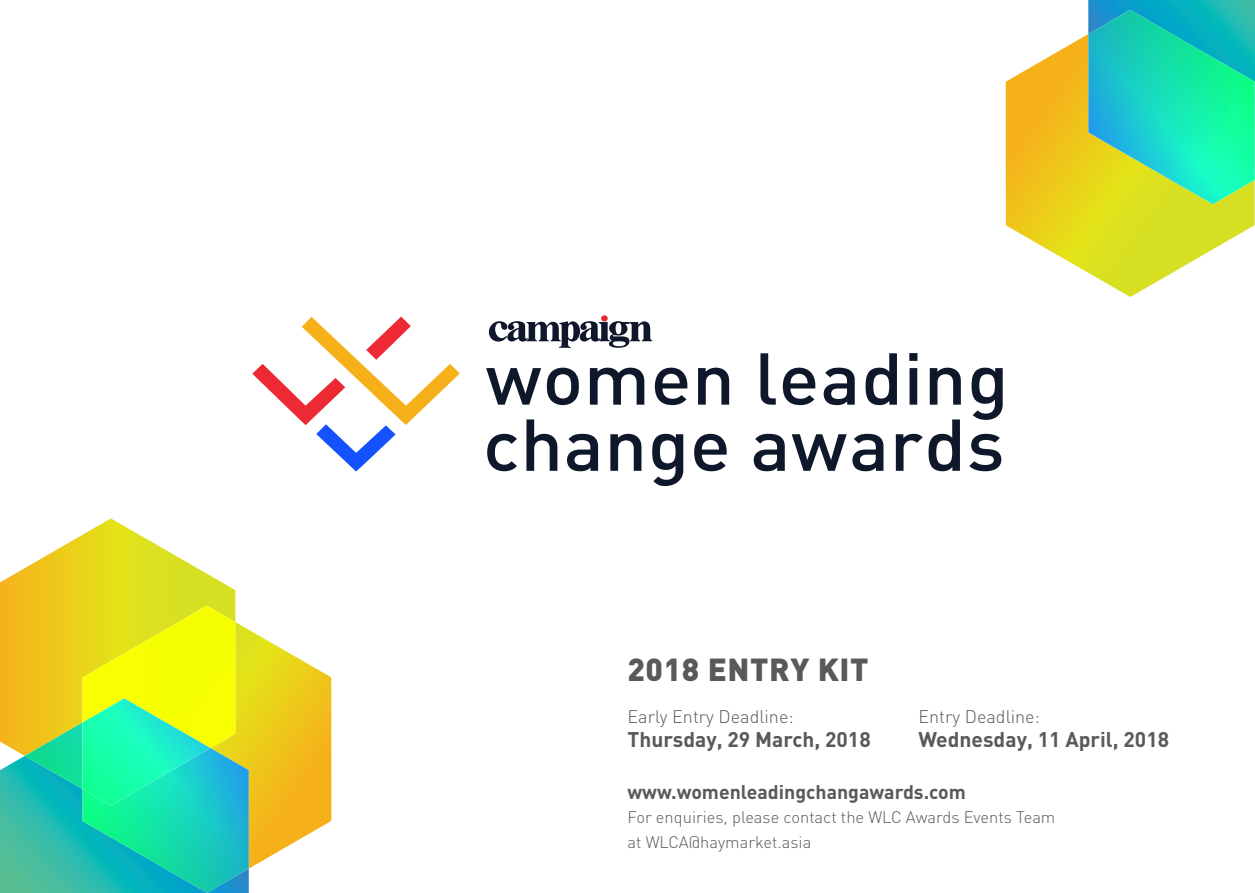
<style>
.page{position:relative;width:1255px;height:893px;background:#fff}
.page>*{position:absolute;margin:0;border:0;box-sizing:border-box;transform-origin:0 0}
.t1{font:900 31.5px "DIN";letter-spacing:.02em;color:#58595b}
.t2{font:700 21px "DIN";color:#58595b}
.t3{font:700 19.5px "DIN";color:#58595b}
.t4{font:300 18px "DIN";color:#58595b}
.t5{font:300 16.5px/24.6px "DIN";color:#58595b}
</style>
<div class="page">
<svg style="left:252px;top:317px;width:208px;height:154px"></svg>
<svg style="left:486px;top:368px;width:55px;height:37px"></svg>
<svg style="left:547px;top:368px;width:32px;height:37px"></svg>
<svg style="left:590px;top:368px;width:54px;height:37px"></svg>
<svg style="left:655px;top:368px;width:32px;height:37px"></svg>
<svg style="left:698px;top:368px;width:31px;height:37px"></svg>
<svg style="left:760px;top:353px;width:15px;height:52px"></svg>
<svg style="left:782px;top:368px;width:33px;height:37px"></svg>
<svg style="left:823px;top:368px;width:31px;height:37px"></svg>
<svg style="left:865px;top:353px;width:31px;height:52px"></svg>
<svg style="left:909px;top:353px;width:8px;height:52px"></svg>
<svg style="left:929px;top:368px;width:31px;height:37px"></svg>
<svg style="left:971px;top:368px;width:31px;height:52px"></svg>
<svg style="left:487px;top:434px;width:30px;height:37px"></svg>
<svg style="left:526px;top:419px;width:31px;height:52px"></svg>
<svg style="left:567px;top:434px;width:31px;height:37px"></svg>
<svg style="left:610px;top:434px;width:31px;height:37px"></svg>
<svg style="left:652px;top:434px;width:31px;height:52px"></svg>
<svg style="left:694px;top:434px;width:32px;height:37px"></svg>
<svg style="left:753px;top:434px;width:31px;height:37px"></svg>
<svg style="left:791px;top:434px;width:55px;height:37px"></svg>
<svg style="left:852px;top:434px;width:31px;height:37px"></svg>
<svg style="left:895px;top:434px;width:27px;height:37px"></svg>
<svg style="left:928px;top:419px;width:31px;height:52px"></svg>
<svg style="left:969px;top:434px;width:32px;height:37px"></svg>
<svg style="left:489px;top:321px;width:163px;height:27px"></svg>
<div style="left:601px;top:315px;width:6px;height:7px;background:#e5292e;border-radius:50%"></div>
<svg style="left:1005px;top:34px;width:249px;height:263px"></svg>
<svg style="left:1088px;top:0;width:166px;height:10px;background:#13aac0"></svg>
<img style="left:1088px;top:10px;width:166px;height:194px">
<svg style="left:0;top:519px;width:235px;height:103px"></svg>
<img style="left:82px;top:606px;width:153px;height:16px">
<svg style="left:0;top:622px;width:331px;height:271px;background:#d2d54a"></svg>
<img style="left:25px;top:722px;width:57px;height:67px">
<img style="left:82px;top:748px;width:167px;height:145px">
<img style="left:82px;top:698px;width:128px;height:108px">
<h1 class="t1" style="left:627px;top:649px;width:243px">2018 ENTRY KIT</h1>
<p class="t4" style="left:627px;top:705px;width:168px">Early Entry Deadline:</p>
<p class="t2" style="left:627px;top:726px;width:245px">Thursday, 29 March, 2018</p>
<p class="t4" style="left:918px;top:705px;width:123px">Entry Deadline:</p>
<p class="t2" style="left:918px;top:726px;width:252px">Wednesday, 11 April, 2018</p>
<p class="t3" style="left:627px;top:779px;width:340px">www.womenleadingchangawards.com</p>
<p class="t5" style="left:627px;top:805px;width:429px">For enquiries, please contact the WLC Awards Events Team at WLCA@haymarket.asia</p>
</div>
